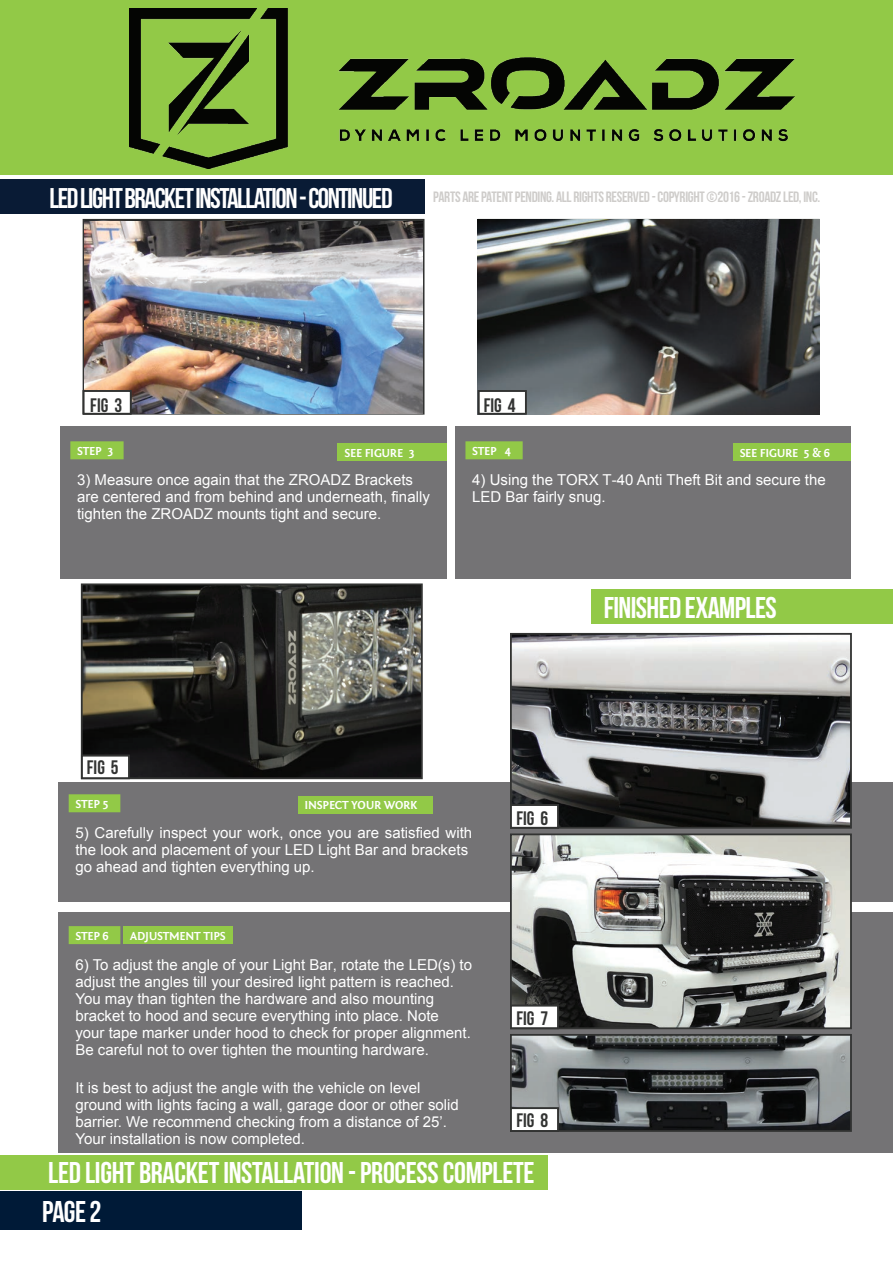
<style>
.page{position:relative;width:893px;height:1263px;background:#fff}
.page>*{position:absolute;margin:0;border:0;box-sizing:border-box;transform-origin:0 0}
.t1{font:30px "Bebas Neue";letter-spacing:-.01em;color:#fff}
.t2{font:28.5px "Bebas Neue";letter-spacing:-.05em;color:#fff}
.t3{font:19.5px "Bebas Neue";color:#323332}
.t4{font:15px/17px "Arial";color:#fff}
.t5{font:15px "Bebas Neue";letter-spacing:-.02em;color:#ceccca}
.t6{font:700 12px "Fontin Sans";letter-spacing:-.02em;color:#fff}
</style>
<div class="page">
<div style="left:0;top:1191px;width:301px;height:39px;background:#001a37"></div>
<div style="left:455px;top:426px;width:396px;height:153px;background:#747375"></div>
<div style="left:60px;top:426px;width:387px;height:153px;background:#747375"></div>
<div style="left:58px;top:782px;width:835px;height:120px;background:#747375"></div>
<div style="left:58px;top:912px;width:835px;height:241px;background:#747375"></div>
<div style="left:465px;top:441px;width:58px;height:18px;background:#92c947"></div>
<div style="left:70px;top:441px;width:54px;height:18px;background:#92c947"></div>
<div style="left:69px;top:794px;width:51px;height:18px;background:#92c947"></div>
<div style="left:69px;top:926px;width:51px;height:18px;background:#92c947"></div>
<div style="left:733px;top:443px;width:118px;height:18px;background:#92c947"></div>
<div style="left:338px;top:443px;width:109px;height:18px;background:#92c947"></div>
<div style="left:298px;top:796px;width:135px;height:18px;background:#92c947"></div>
<div style="left:124px;top:926px;width:109px;height:18px;background:#92c947"></div>
<div style="left:0;top:0;width:893px;height:174px;background:#92c947"></div>
<div style="left:0;top:180px;width:424px;height:34px;background:#091b35"></div>
<div style="left:591px;top:590px;width:302px;height:34px;background:#92c947"></div>
<img style="left:478px;top:219px;width:342px;height:196px">
<div style="left:83px;top:219px;width:341px;height:196px;border:2px solid #323332"></div>
<img style="left:84px;top:586px;width:336px;height:190px">
<div style="left:81px;top:583px;width:342px;height:196px;border:2px solid #323332"></div>
<img style="left:84px;top:221px;width:339px;height:192px">
<div style="left:478px;top:390px;width:49px;height:24px;background:#fff"></div>
<div style="left:478px;top:390px;width:49px;height:25px;border:2px solid #323332"></div>
<div style="left:83px;top:390px;width:48px;height:24px;background:#fff"></div>
<div style="left:83px;top:390px;width:49px;height:25px;border:2px solid #323332"></div>
<div style="left:81px;top:755px;width:49px;height:24px;background:#fff"></div>
<div style="left:81px;top:755px;width:49px;height:24px;border:2px solid #323332"></div>
<img style="left:513px;top:636px;width:336px;height:190px">
<div style="left:510px;top:633px;width:342px;height:196px;border:2px solid #323332"></div>
<img style="left:513px;top:836px;width:336px;height:190px">
<div style="left:510px;top:833px;width:342px;height:196px;border:2px solid #323332"></div>
<img style="left:513px;top:1037px;width:336px;height:92px">
<div style="left:510px;top:1034px;width:342px;height:98px;border:2px solid #323332"></div>
<div style="left:510px;top:804px;width:49px;height:24px;background:#fff"></div>
<div style="left:510px;top:804px;width:49px;height:25px;border:2px solid #323332"></div>
<div style="left:510px;top:1005px;width:49px;height:24px;background:#fff"></div>
<div style="left:510px;top:1005px;width:49px;height:24px;border:2px solid #323332"></div>
<div style="left:510px;top:1107px;width:49px;height:25px;background:#fff"></div>
<div style="left:510px;top:1107px;width:49px;height:25px;border:2px solid #323332"></div>
<svg style="left:781px;top:716px;width:3px;height:10px"></svg>
<svg style="left:583px;top:708px;width:3px;height:8px"></svg>
<div style="left:0;top:1155px;width:547px;height:34px;background:#92c947"></div>
<img style="left:129px;top:9px;width:665px;height:160px">
<h2 class="t2" style="left:50px;top:182px;width:345px">LED LIGHT BRACKET INSTALLATION - CONTINUED</h2>
<p class="t5" style="left:433px;top:188px;width:388px">PARTS ARE PATENT PENDING. ALL RIGHTS RESERVED - COPYRIGHT ©2016 - ZROADZ LED, INC.</p>
<h3 class="t3" style="left:90px;top:395px;width:33px">FIG 3</h3>
<h3 class="t3" style="left:484px;top:395px;width:33px">FIG 4</h3>
<p class="t6" style="left:77px;top:445px;width:38px">STEP 3</p>
<p class="t4" style="left:77px;top:471px;width:354px">3) Measure once again that the ZROADZ Brackets are centered and from behind and underneath, finally tighten the ZROADZ mounts tight and secure.</p>
<p class="t6" style="left:472px;top:445px;width:40px">STEP 4</p>
<p class="t4" style="left:472px;top:471px;width:355px">4) Using the TORX T-40 Anti Theft Bit and secure the<br>LED Bar fairly snug.</p>
<p class="t6" style="left:345px;top:446px;width:71px">SEE FIGURE 3</p>
<p class="t6" style="left:740px;top:446px;width:92px">SEE FIGURE 5 &amp; 6</p>
<h3 class="t3" style="left:87px;top:756px;width:33px">FIG 5</h3>
<p class="t6" style="left:75px;top:797px;width:35px">STEP 5</p>
<p class="t4" style="left:75px;top:824px;width:398px">5) Carefully inspect your work, once you are satisfied with the look and placement of your LED Light Bar and brackets go ahead and tighten everything up.</p>
<p class="t6" style="left:305px;top:799px;width:114px">INSPECT YOUR WORK</p>
<h3 class="t3" style="left:516px;top:807px;width:33px">FIG 6</h3>
<p class="t6" style="left:130px;top:929px;width:97px">ADJUSTMENT TIPS</p>
<p class="t6" style="left:75px;top:929px;width:35px">STEP 6</p>
<p class="t4" style="left:75px;top:956px;width:398px">6) To adjust the angle of your Light Bar, rotate the LED(s) to adjust the angles till your desired light pattern is reached.<br>You may than tighten the hardware and also mounting bracket to hood and secure everything into place. Note<br>your tape marker under hood to check for proper alignment.<br>Be careful not to over tighten the mounting hardware.</p>
<p class="t4" style="left:75px;top:1079px;width:385px">It is best to adjust the angle with the vehicle on level ground with lights facing a wall, garage door or other solid barrier. We recommend checking from a distance of 25’.<br>Your installation is now completed.</p>
<h3 class="t3" style="left:516px;top:1007px;width:33px">FIG 7</h3>
<h3 class="t3" style="left:516px;top:1109px;width:33px">FIG 8</h3>
<h1 class="t1" style="left:48px;top:1156px;width:488px">LED LIGHT BRACKET INSTALLATION - PROCESS COMPLETE</h1>
<h1 class="t1" style="left:42px;top:1195px;width:61px">PAGE 2</h1>
<h1 class="t1" style="left:604px;top:591px;width:175px">FINISHED EXAMPLES</h1>
</div>
